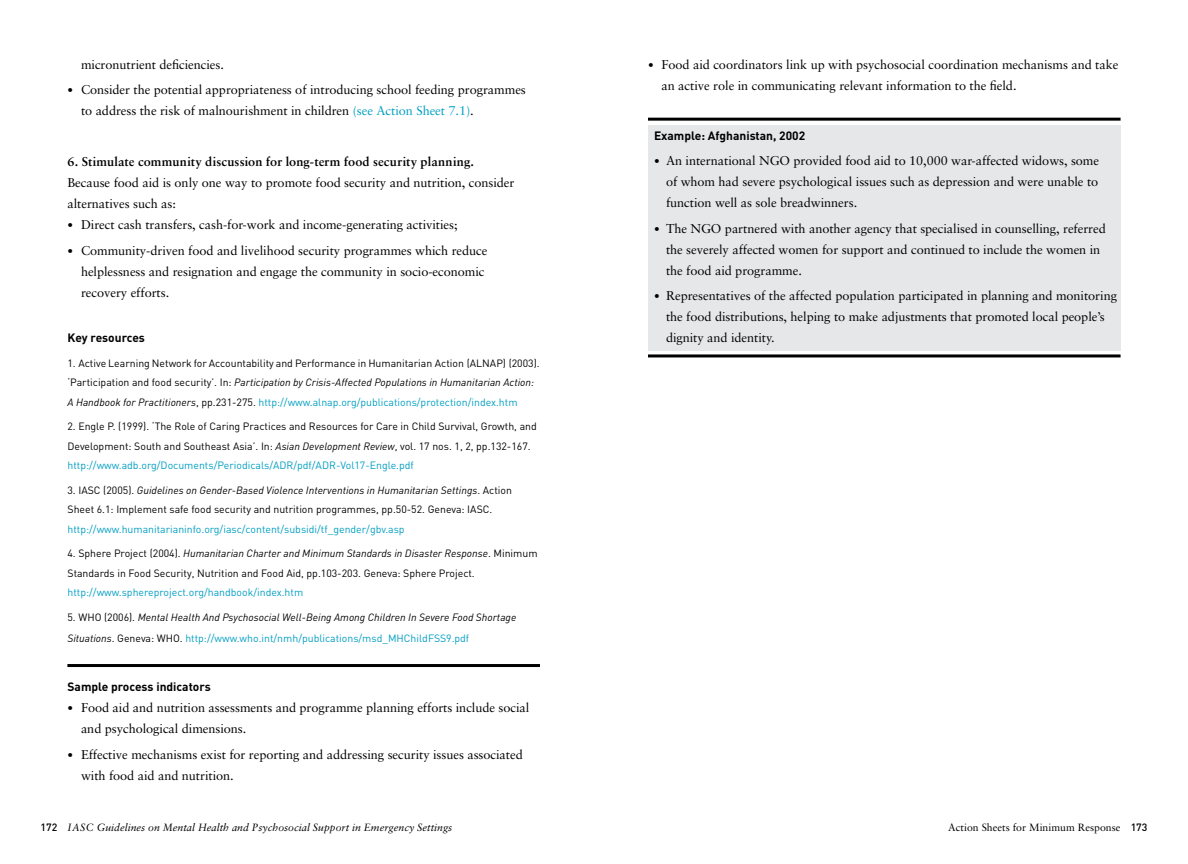
<style>
.page{position:relative;width:1188px;height:864px;background:#fff}
.page>*{position:absolute;margin:0;border:0;box-sizing:border-box;transform-origin:0 0}
.t1{font:12.75px/21px "Sabon";letter-spacing:-.005em;color:#000}
.t2{font:700 12.75px "Sabon";letter-spacing:.01em;color:#000}
.t3{font:700 12px "DIN";color:#000}
.t4{font:10.5px/19.6px "DIN";color:#000}
.t5{font:italic 10.5px/21px "DIN";color:#000}
.t6{font:10.5px "DIN";color:#009fc2}
.t7{font:italic 10.5px "Sabon";color:#000}
.t8{font:10.5px "Sabon";color:#000}
.t9{font:500 10.5px "DIN";color:#000}
.s1{font-family:"DIN";font-weight:900;font-size:12px}
.s2{color:#009fc2}
.s3{font-style:italic}
.s4{font-style:normal}
.s5{font-style:normal;color:#009fc2}
.s6{font-family:"DIN";font-weight:500}
</style>
<div class="page">
<div style="left:648px;top:125px;width:472px;height:226px;background:#e6e7e8"></div>
<hr style="left:648px;top:118px;width:473px;height:3px;background:#000">
<hr style="left:648px;top:354px;width:473px;height:3px;background:#000">
<hr style="left:67px;top:664px;width:473px;height:3px;background:#000">
<p class="t1" style="left:81px;top:54px;width:144px">micronutrient deficiencies.</p>
<p class="t1" style="left:81px;top:79px;width:446px;text-indent:-14px"><span class="s1">•</span> Consider the potential appropriateness of introducing school feeding programmes to address the risk of malnourishment in children <span class="s2">(see Action Sheet 7.1)</span>.</p>
<p class="t2" style="left:68px;top:154px;width:408px">6. Stimulate community discussion for long-term food security planning.</p>
<p class="t1" style="left:68px;top:172px;width:448px">Because food aid is only one way to promote food security and nutrition, consider alternatives such as:</p>
<p class="t1" style="left:68px;top:214px;width:392px"><span class="s1">•</span> Direct cash transfers, cash-for-work and income-generating activities;</p>
<p class="t1" style="left:81px;top:240px;width:408px;text-indent:-14px"><span class="s1">•</span> Community-driven food and livelihood security programmes which reduce helplessness and resignation and engage the community in socio-economic recovery efforts.</p>
<p class="t3" style="left:68px;top:330px;width:79px">Key resources</p>
<p class="t4" style="left:68px;top:353px;width:474px">1. Active Learning Network for Accountability and Performance in Humanitarian Action (ALNAP) (2003). ‘Participation and food security’. In: <span class="s3">Participation by Crisis-Affected Populations in Humanitarian Action:<br>A Handbook for Practitioners</span>, pp.231-275. <span class="s2">http://www.alnap.org/publications/protection/index.htm</span></p>
<p class="t4" style="left:68px;top:416px;width:471px">2. Engle P. (1999). ‘The Role of Caring Practices and Resources for Care in Child Survival, Growth, and<br>Development: South and Southeast Asia’. In: <span class="s3">Asian Development Review</span>, vol. 17 nos. 1, 2, pp.132-167. <span class="s2">http://www.adb.org/Documents/Periodicals/ADR/pdf/ADR-Vol17-Engle.pdf</span></p>
<p class="t4" style="left:68px;top:480px;width:446px">3. IASC (2005). <span class="s3">Guidelines on Gender-Based Violence Interventions in Humanitarian Settings</span>. Action<br>Sheet 6.1: Implement safe food security and nutrition programmes, pp.50-52. Geneva: IASC.</p>
<p class="t6" style="left:68px;top:523px;width:339px">http://www.humanitarianinfo.org/iasc/content/subsidi/tf_gender/gbv.asp</p>
<p class="t4" style="left:68px;top:543px;width:472px">4. Sphere Project (2004). <span class="s3">Humanitarian Charter and Minimum Standards in Disaster Response</span>. Minimum<br>Standards in Food Security, Nutrition and Food Aid, pp.103-203. Geneva: Sphere Project.</p>
<p class="t6" style="left:68px;top:586px;width:237px">http://www.sphereproject.org/handbook/index.htm</p>
<p class="t5" style="left:68px;top:606px;width:450px"><span class="s4">5. WHO (2006).</span> Mental Health And Psychosocial Well-Being Among Children In Severe Food Shortage<br>Situations<span class="s4">. Geneva: WHO.</span> <span class="s5">http://www.who.int/nmh/publications/msd_MHChildFSS9.pdf</span></p>
<p class="t3" style="left:68px;top:679px;width:145px">Sample process indicators</p>
<p class="t1" style="left:81px;top:697px;width:450px;text-indent:-13px"><span class="s1">•</span> Food aid and nutrition assessments and programme planning efforts include social and psychological dimensions.</p>
<p class="t1" style="left:81px;top:744px;width:443px;text-indent:-14px"><span class="s1">•</span> Effective mechanisms exist for reporting and addressing security issues associated with food aid and nutrition.</p>
<p class="t1" style="left:662px;top:54px;width:458px;text-indent:-14px"><span class="s1">•</span> Food aid coordinators link up with psychosocial coordination mechanisms and take an active role in communicating relevant information to the field.</p>
<p class="t3" style="left:654px;top:128px;width:153px">Example: Afghanistan, 2002</p>
<p class="t1" style="left:666px;top:150px;width:435px;text-align:justify;text-indent:-12px"><span class="s1">•</span> An international NGO provided food aid to 10,000 war-affected widows, some of whom had severe psychological issues such as depression and were unable to function well as sole breadwinners.</p>
<p class="t1" style="left:666px;top:218px;width:441px;text-indent:-12px"><span class="s1">•</span> The NGO partnered with another agency that specialised in counselling, referred the severely affected women for support and continued to include the women in the food aid programme.</p>
<p class="t1" style="left:666px;top:285px;width:453px;text-indent:-12px"><span class="s1">•</span> Representatives of the affected population participated in planning and monitoring the food distributions, helping to make adjustments that promoted local people’s dignity and identity.</p>
<p class="t9" style="left:40px;top:821px;width:7px">172</p>
<p class="t7" style="left:68px;top:821px;width:386px">iasc Guidelines on Mental Health and Psychosocial Support in Emergency Settings</p>
<p class="t8" style="left:948px;top:821px;width:189px">Action Sheets for Minimum Response <span class="s6">173</span></p>
</div>
